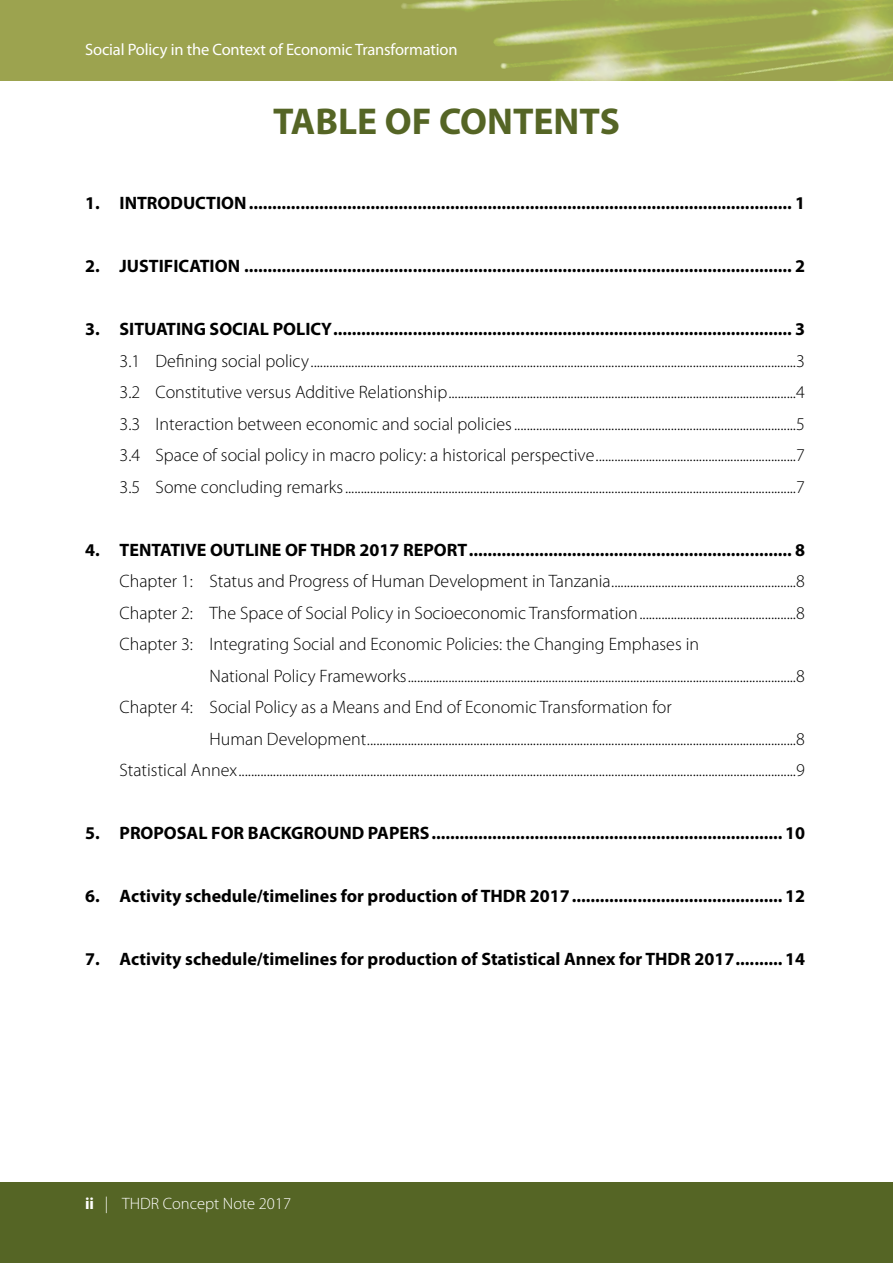
<style>
.page{position:relative;width:893px;height:1263px;background:#fff}
.page>*{position:absolute;margin:0;border:0;box-sizing:border-box;transform-origin:0 0}
.t1{font:700 37.5px "Myriad Pro";color:#556525}
.t2{font:300 18px/31.5px "Myriad Pro";color:#000;text-align:justify}
.t3{font:700 18px "Myriad Pro";color:#000}
.t4{font:16.5px "Myriad Pro";letter-spacing:-.01em;color:#fff}
.t5{font:300 16.5px "Myriad Pro";color:#fff}
.s1{font-weight:700}
</style>
<div class="page">
<div style="left:0;top:1182px;width:893px;height:81px;background:#556525"></div>
<div style="left:0;top:0;width:893px;height:81px;background:#9ca34f"></div>
<img style="left:401px;top:0;width:492px;height:81px">
<p class="t4" style="left:85px;top:40px;width:374px">Social Policy in the Context of Economic Transformation</p>
<h1 class="t1" style="left:273px;top:101px;width:348px">TABLE OF CONTENTS</h1>
<p class="t3" style="left:85px;top:193px;width:721px">1. INTRODUCTION.................................................................................................................... 1</p>
<p class="t3" style="left:85px;top:256px;width:721px">2. JUSTIFICATION ..................................................................................................................... 2</p>
<p class="t3" style="left:85px;top:319px;width:721px">3. SITUATING SOCIAL POLICY.................................................................................................. 3</p>
<p class="t2" style="left:120px;top:345px;width:687px">3.1 Defining social policy...........................................................................................................................................................3<br>3.2 Constitutive versus Additive Relationship...............................................................................................................4<br>3.3 Interaction between economic and social policies..........................................................................................5<br>3.4 Space of social policy in macro policy: a historical perspective................................................................7<br>3.5 Some concluding remarks................................................................................................................................................7</p>
<p class="t3" style="left:85px;top:539px;width:721px">4. TENTATIVE OUTLINE OF THDR 2017 REPORT..................................................................... 8</p>
<p class="t2" style="left:120px;top:566px;width:687px">Chapter 1: Status and Progress of Human Development in Tanzania...........................................................8</p>
<p class="t2" style="left:120px;top:597px;width:687px">Chapter 2: The Space of Social Policy in Socioeconomic Transformation..................................................8</p>
<p class="t2" style="left:120px;top:629px;width:581px">Chapter 3: Integrating Social and Economic Policies: the Changing Emphases in</p>
<p class="t2" style="left:210px;top:660px;width:597px">National Policy Frameworks............................................................................................................................8</p>
<p class="t2" style="left:120px;top:692px;width:554px">Chapter 4: Social Policy as a Means and End of Economic Transformation for</p>
<p class="t2" style="left:210px;top:723px;width:597px">Human Development.........................................................................................................................................8</p>
<p class="t2" style="left:120px;top:755px;width:687px">Statistical Annex..................................................................................................................................................................................9</p>
<p class="t3" style="left:85px;top:823px;width:721px">5. PROPOSAL FOR BACKGROUND PAPERS........................................................................... 10</p>
<p class="t3" style="left:85px;top:886px;width:721px">6. Activity schedule/timelines for production of THDR 2017............................................. 12</p>
<p class="t3" style="left:85px;top:949px;width:721px">7. Activity schedule/timelines for production of Statistical Annex for THDR 2017.......... 14</p>
<p class="t5" style="left:85px;top:1195px;width:208px"><span class="s1">ii</span> | THDR Concept Note 2017</p>
</div>
